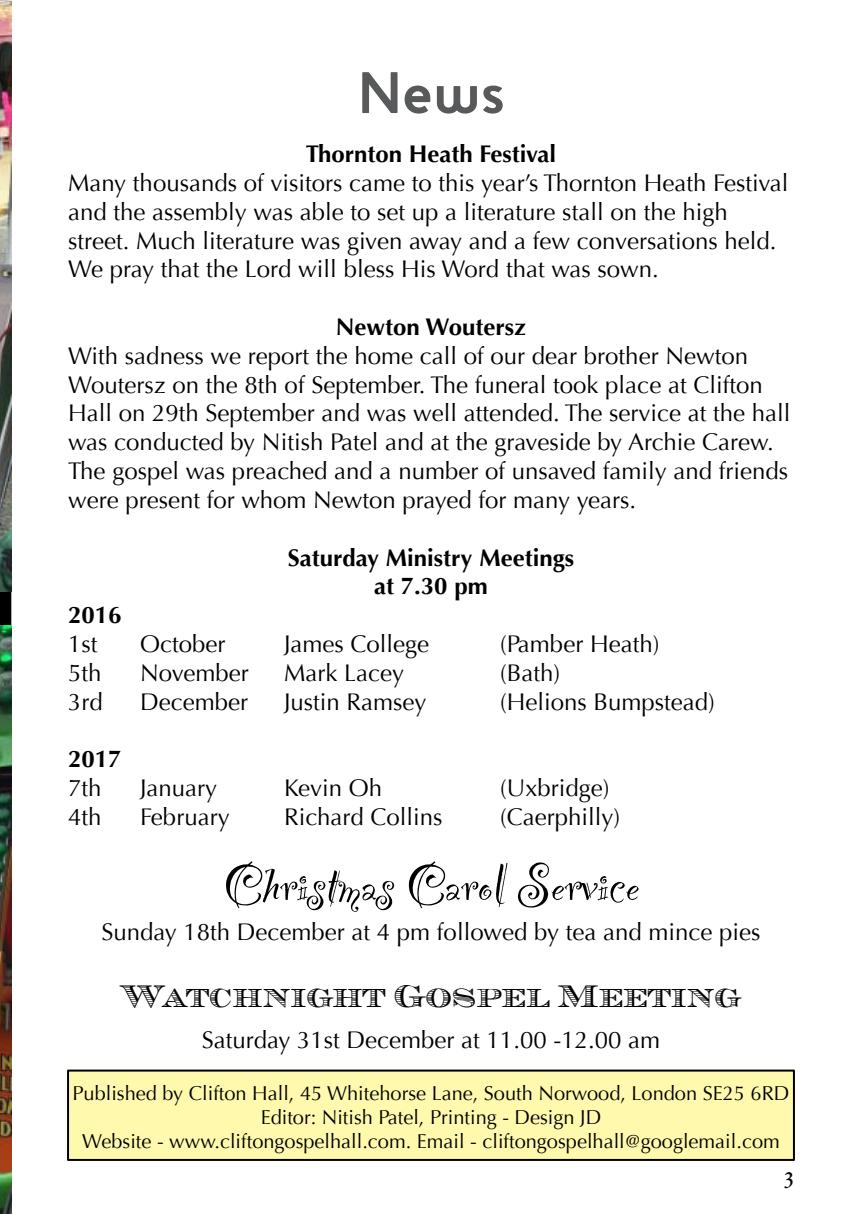
<style>
.page{position:relative;width:862px;height:1214px;background:#fff}
.page>*{position:absolute;margin:0;border:0;box-sizing:border-box;transform-origin:0 0}
.t1{font:62px "Party Let Plain";color:#000}
.t2{font:700 60px "Houschka";color:#58595b}
.t3{font:32px "CAMPBELL";color:#000}
.t4{font:24px/28.8px "Optima";color:#000}
.t5{font:700 24px/28.8px "Optima";color:#000;text-align:center}
.t6{font:24px "Hoefler Text";color:#000}
.t7{font:20px/24px "Optima";color:#000;text-align:center}
</style>
<div class="page">
<div style="left:68px;top:1070px;width:726px;height:89px;background:#fff9ae"></div>
<div style="left:67px;top:1069px;width:728px;height:91px;border:2px solid #000"></div>
<svg style="left:0;top:591px;width:11px;height:34px"></svg>
<img style="left:0;top:0;width:11px;height:591px">
<img style="left:0;top:625px;width:11px;height:588px">
<h2 class="t2" style="left:357px;top:57px;width:148px">News</h2>
<p class="t5" style="left:306px;top:140px;width:252px">Thornton Heath Festival</p>
<p class="t4" style="left:68px;top:169px;width:722px">Many thousands of visitors came to this year’s Thornton Heath Festival and the assembly was able to set up a literature stall on the high street. Much literature was given away and a few conversations held.<br>We pray that the Lord will bless His Word that was sown.</p>
<p class="t5" style="left:336px;top:313px;width:192px">Newton Woutersz</p>
<p class="t4" style="left:68px;top:341px;width:724px">With sadness we report the home call of our dear brother Newton Woutersz on the 8th of September. The funeral took place at Clifton Hall on 29th September and was well attended. The service at the hall was conducted by Nitish Patel and at the graveside by Archie Carew.<br>The gospel was preached and a number of unsaved family and friends were present for whom Newton prayed for many years.</p>
<p class="t5" style="left:288px;top:543px;width:288px">Saturday Ministry Meetings at 7.30 pm</p>
<p class="t5" style="left:68px;top:601px;width:55px">2016</p>
<p class="t4" style="left:68px;top:629px;width:31px">1st</p>
<p class="t4" style="left:140px;top:629px;width:87px">October</p>
<p class="t4" style="left:284px;top:629px;width:147px">James College</p>
<p class="t4" style="left:500px;top:629px;width:161px">(Pamber Heath)</p>
<p class="t4" style="left:68px;top:658px;width:35px">5th</p>
<p class="t4" style="left:140px;top:658px;width:110px">November</p>
<p class="t4" style="left:284px;top:658px;width:121px">Mark Lacey</p>
<p class="t4" style="left:500px;top:658px;width:62px">(Bath)</p>
<p class="t4" style="left:68px;top:687px;width:36px">3rd</p>
<p class="t4" style="left:140px;top:687px;width:109px">December</p>
<p class="t4" style="left:284px;top:687px;width:144px">Justin Ramsey</p>
<p class="t4" style="left:500px;top:687px;width:216px">(Helions Bumpstead)</p>
<p class="t5" style="left:68px;top:745px;width:55px">2017</p>
<p class="t4" style="left:68px;top:773px;width:35px">7th</p>
<p class="t4" style="left:140px;top:773px;width:79px">January</p>
<p class="t4" style="left:284px;top:773px;width:100px">Kevin Oh</p>
<p class="t4" style="left:500px;top:773px;width:111px">(Uxbridge)</p>
<p class="t4" style="left:68px;top:802px;width:35px">4th</p>
<p class="t4" style="left:140px;top:802px;width:91px">February</p>
<p class="t4" style="left:284px;top:802px;width:160px">Richard Collins</p>
<p class="t4" style="left:500px;top:802px;width:122px">(Caerphilly)</p>
<h1 class="t1" style="left:223px;top:841px;width:418px">Christmas Carol Service</h1>
<p class="t4" style="left:101px;top:917px;width:660px">Sunday 18th December at 4 pm followed by tea and mince pies</p>
<h3 class="t3" style="left:121px;top:977px;width:620px">Watchnight Gospel Meeting</h3>
<p class="t4" style="left:202px;top:1025px;width:460px">Saturday 31st December at 11.00 -12.00 am</p>
<p class="t7" style="left:72px;top:1081px;width:718px">Published by Clifton Hall, 45 Whitehorse Lane, South Norwood, London SE25 6RD<br>Editor: Nitish Patel, Printing - Design JD<br>Website - www.cliftongospelhall.com. Email - cliftongospelhall@googlemail.com</p>
<p class="t6" style="left:784px;top:1160px;width:11px">3</p>
</div>
